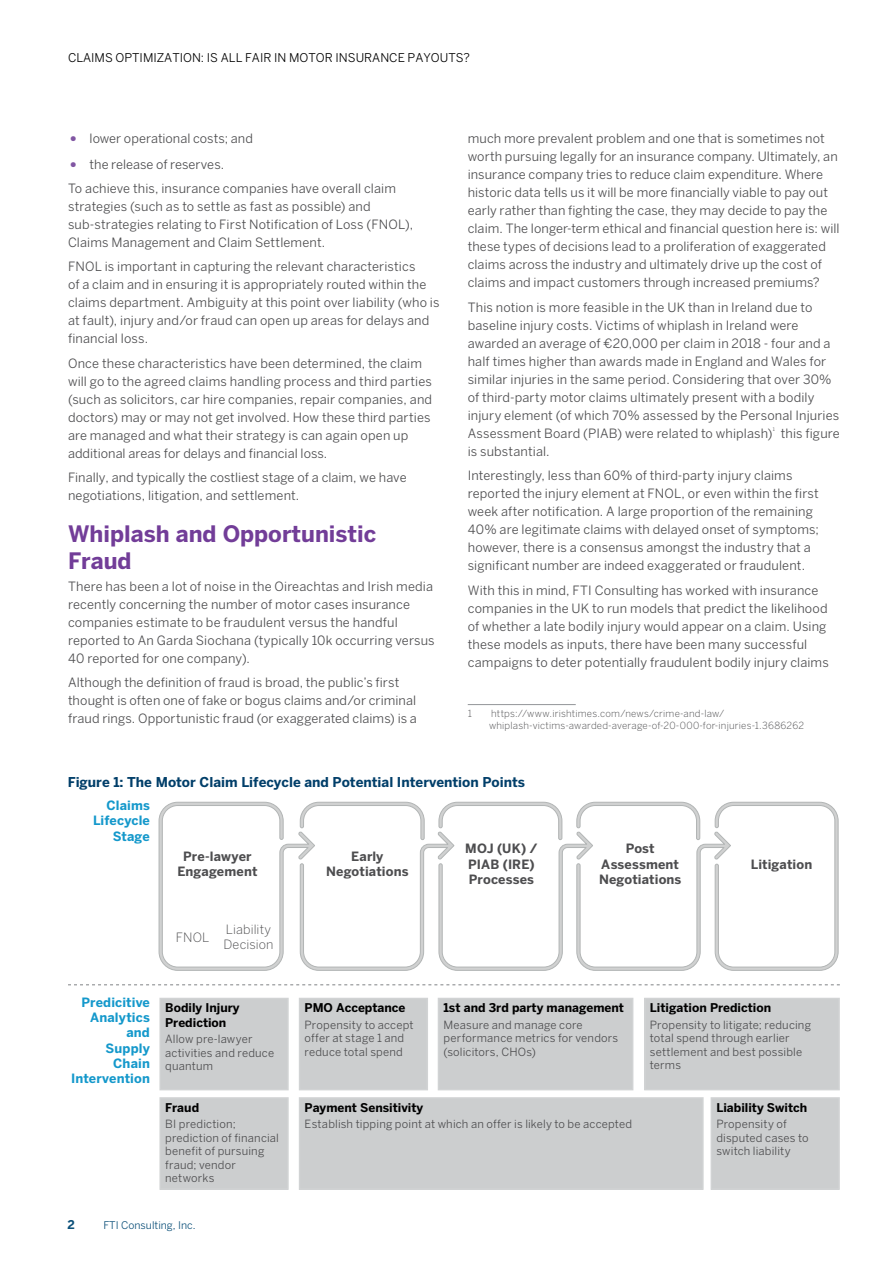
<style>
.page{position:relative;width:893px;height:1263px;background:#fff}
.page>*{position:absolute;margin:0;border:0;box-sizing:border-box;transform-origin:0 0}
.t1{font:700 22.5px/27px "Benton Sans";color:#723d98}
.t2{font:700 13.5px "Benton Sans";color:#003e69}
.t3{font:12.75px/18px "Benton Sans";letter-spacing:.01em;color:#4d4d4f}
.t4{font:700 12.75px/15.3px "Benton Sans";letter-spacing:.01em;color:#4d4d4f;text-align:center}
.t5{font:700 12.75px/15.3px "Benton Sans";letter-spacing:.01em;color:#1498cb;text-align:right}
.t6{font:300 12.75px/15.3px "Benton Sans";letter-spacing:.01em;color:#4d4d4f}
.t7{font:700 12px/14.4px "Benton Sans";color:#000}
.t8{font:12px "Benton Sans";color:#000}
.t9{font:700 12px "Benton Sans";color:#0c5079}
.t10{font:11.25px/13.5px "Benton Sans";letter-spacing:.015em;color:#4d4d4f}
.t11{font:10.5px "Benton Sans";color:#0c5079}
.t12{font:300 9.75px/12px "Benton Sans";letter-spacing:.02em;color:#4d4d4f}
.t13{font:4.8px "Benton Sans";color:#4d4d4f}
.s1{font-size:21px;color:#8156a3}
</style>
<div class="page">
<hr style="left:468px;top:704px;width:108px;height:1px;background:#939598">
<svg style="left:159px;top:802px;width:680px;height:169px"></svg>
<svg style="left:68px;top:984px;width:772px;height:1px"></svg>
<div style="left:160px;top:998px;width:128px;height:92px;background:#cccecf"></div>
<div style="left:159px;top:998px;width:130px;height:92px;border:2px solid #d1d3d4"></div>
<div style="left:160px;top:1098px;width:128px;height:91px;background:#cccecf"></div>
<div style="left:159px;top:1097px;width:130px;height:93px;border:2px solid #d1d3d4"></div>
<div style="left:711px;top:1098px;width:128px;height:91px;background:#cccecf"></div>
<div style="left:711px;top:1097px;width:129px;height:93px;border:2px solid #d1d3d4"></div>
<div style="left:300px;top:1098px;width:403px;height:91px;background:#cccecf"></div>
<div style="left:299px;top:1097px;width:405px;height:93px;border:2px solid #d1d3d4"></div>
<div style="left:300px;top:998px;width:127px;height:92px;background:#cccecf"></div>
<div style="left:299px;top:998px;width:129px;height:92px;border:2px solid #d1d3d4"></div>
<div style="left:438px;top:998px;width:195px;height:92px;background:#cccecf"></div>
<div style="left:645px;top:998px;width:194px;height:92px;background:#cccecf"></div>
<div style="left:644px;top:998px;width:196px;height:92px;border:2px solid #d1d3d4"></div>
<p class="t8" style="left:68px;top:51px;width:403px">CLAIMS OPTIMIZATION: IS ALL FAIR IN MOTOR INSURANCE PAYOUTS?</p>
<p class="t3" style="left:69px;top:130px;width:186px"><span class="s1">•</span> lower operational costs; and</p>
<p class="t3" style="left:68px;top:151px;width:329px;line-height:24.5px"><span class="s1">•</span> the release of reserves.<br>To achieve this, insurance companies have overall claim</p>
<p class="t3" style="left:68px;top:197px;width:347px">strategies (such as to settle as fast as possible) and sub-strategies relating to First Notification of Loss (FNOL),<br>Claims Management and Claim Settlement.</p>
<p class="t3" style="left:68px;top:257px;width:373px">FNOL is important in capturing the relevant characteristics<br>of a claim and in ensuring it is appropriately routed within the claims department. Ambiguity at this point over liability (who is at fault), injury and/or fraud can open up areas for delays and financial loss.</p>
<p class="t3" style="left:68px;top:354px;width:366px">Once these characteristics have been determined, the claim will go to the agreed claims handling process and third parties (such as solicitors, car hire companies, repair companies, and doctors) may or may not get involved. How these third parties are managed and what their strategy is can again open up additional areas for delays and financial loss.</p>
<p class="t3" style="left:68px;top:468px;width:340px">Finally, and typically the costliest stage of a claim, we have negotiations, litigation, and settlement.</p>
<h1 class="t1" style="left:68px;top:520px;width:310px">Whiplash and Opportunistic<br>Fraud</h1>
<p class="t3" style="left:68px;top:577px;width:368px">There has been a lot of noise in the Oireachtas and Irish media recently concerning the number of motor cases insurance companies estimate to be fraudulent versus the handful reported to An Garda Siochana (typically 10k occurring versus 40 reported for one company).</p>
<p class="t3" style="left:68px;top:673px;width:350px">Although the definition of fraud is broad, the public’s first thought is often one of fake or bogus claims and/or criminal fraud rings. Opportunistic fraud (or exaggerated claims) is a</p>
<p class="t3" style="left:468px;top:130px;width:373px">much more prevalent problem and one that is sometimes not worth pursuing legally for an insurance company. Ultimately, an insurance company tries to reduce claim expenditure. Where historic data tells us it will be more financially viable to pay out early rather than fighting the case, they may decide to pay the claim. The longer-term ethical and financial question here is: will these types of decisions lead to a proliferation of exaggerated claims across the industry and ultimately drive up the cost of claims and impact customers through increased premiums?</p>
<p class="t3" style="left:468px;top:298px;width:373px">This notion is more feasible in the UK than in Ireland due to baseline injury costs. Victims of whiplash in Ireland were awarded an average of €20,000 per claim in 2018 - four and a half times higher than awards made in England and Wales for similar injuries in the same period. Considering that over 30% of third-party motor claims ultimately present with a bodily injury element (of which 70% assessed by the Personal Injuries Assessment Board (PIAB) were related to whiplash)</p>
<p class="t13" style="left:773px;top:426px;width:4px">1</p>
<p class="t3" style="left:781px;top:424px;width:61px">this figure</p>
<p class="t3" style="left:468px;top:439px;width:326px;line-height:24.5px">is substantial.<br>Interestingly, less than 60% of third-party injury claims</p>
<p class="t3" style="left:468px;top:484px;width:353px">reported the injury element at FNOL, or even within the first week after notification. A large proportion of the remaining 40% are legitimate claims with delayed onset of symptoms; however, there is a consensus amongst the industry that a significant number are indeed exaggerated or fraudulent.</p>
<p class="t3" style="left:468px;top:581px;width:363px">With this in mind, FTI Consulting has worked with insurance companies in the UK to run models that predict the likelihood of whether a late bodily injury would appear on a claim. Using these models as inputs, there have been many successful campaigns to deter potentially fraudulent bodily injury claims</p>
<p class="t12" style="left:468px;top:707px;width:6px">1</p>
<p class="t12" style="left:489px;top:707px;width:317px">https://www.irishtimes.com/news/crime-and-law/ whiplash-victims-awarded-average-of-20-000-for-injuries-1.3686262</p>
<p class="t2" style="left:68px;top:774px;width:459px">Figure 1: The Motor Claim Lifecycle and Potential Intervention Points</p>
<p class="t5" style="left:93px;top:797px;width:58px">Claims<br>Lifecycle<br>Stage</p>
<p class="t4" style="left:177px;top:848px;width:82px">Pre-lawyer<br>Engagement</p>
<p class="t4" style="left:326px;top:848px;width:84px">Early<br>Negotiations</p>
<p class="t4" style="left:465px;top:841px;width:74px;text-align:left">MOJ (UK) /<br>PIAB (IRE)<br>Processes</p>
<p class="t4" style="left:599px;top:841px;width:84px">Post<br>Assessment<br>Negotiations</p>
<p class="t6" style="left:176px;top:929px;width:35px">FNOL</p>
<p class="t6" style="left:223px;top:921px;width:52px">Liability<br>Decision</p>
<p class="t4" style="left:751px;top:856px;width:63px">Litigation</p>
<p class="t5" style="left:71px;top:994px;width:80px">Predicitive<br>Analytics and<br>Supply<br>Chain<br>Intervention</p>
<p class="t7" style="left:165px;top:1001px;width:76px">Bodily Injury<br>Prediction</p>
<p class="t10" style="left:165px;top:1032px;width:111px">Allow pre-lawyer activities and reduce quantum</p>
<p class="t7" style="left:165px;top:1100px;width:35px">Fraud</p>
<p class="t10" style="left:165px;top:1117px;width:115px">BI prediction; prediction of financial benefit of pursuing fraud; vendor networks</p>
<p class="t9" style="left:68px;top:1217px;width:9px">2</p>
<p class="t11" style="left:103px;top:1218px;width:94px">FTI Consulting, Inc.</p>
<p class="t7" style="left:305px;top:1001px;width:102px">PMO Acceptance</p>
<p class="t10" style="left:305px;top:1018px;width:111px">Propensity to accept offer at stage 1 and reduce total spend</p>
<p class="t7" style="left:443px;top:1001px;width:182px">1st and 3rd party management</p>
<p class="t10" style="left:443px;top:1018px;width:176px">Measure and manage core performance metrics for vendors (solicitors, CHOs)</p>
<p class="t7" style="left:305px;top:1100px;width:120px">Payment Sensitivity</p>
<p class="t10" style="left:305px;top:1117px;width:329px">Establish tipping point at which an offer is likely to be accepted</p>
<p class="t7" style="left:650px;top:1001px;width:123px">Litigation Prediction</p>
<p class="t10" style="left:650px;top:1018px;width:163px">Propensity to litigate; reducing total spend through earlier settlement and best possible terms</p>
<p class="t7" style="left:716px;top:1100px;width:92px">Liability Switch</p>
<p class="t10" style="left:716px;top:1117px;width:94px">Propensity of disputed cases to switch liability</p>
</div>
